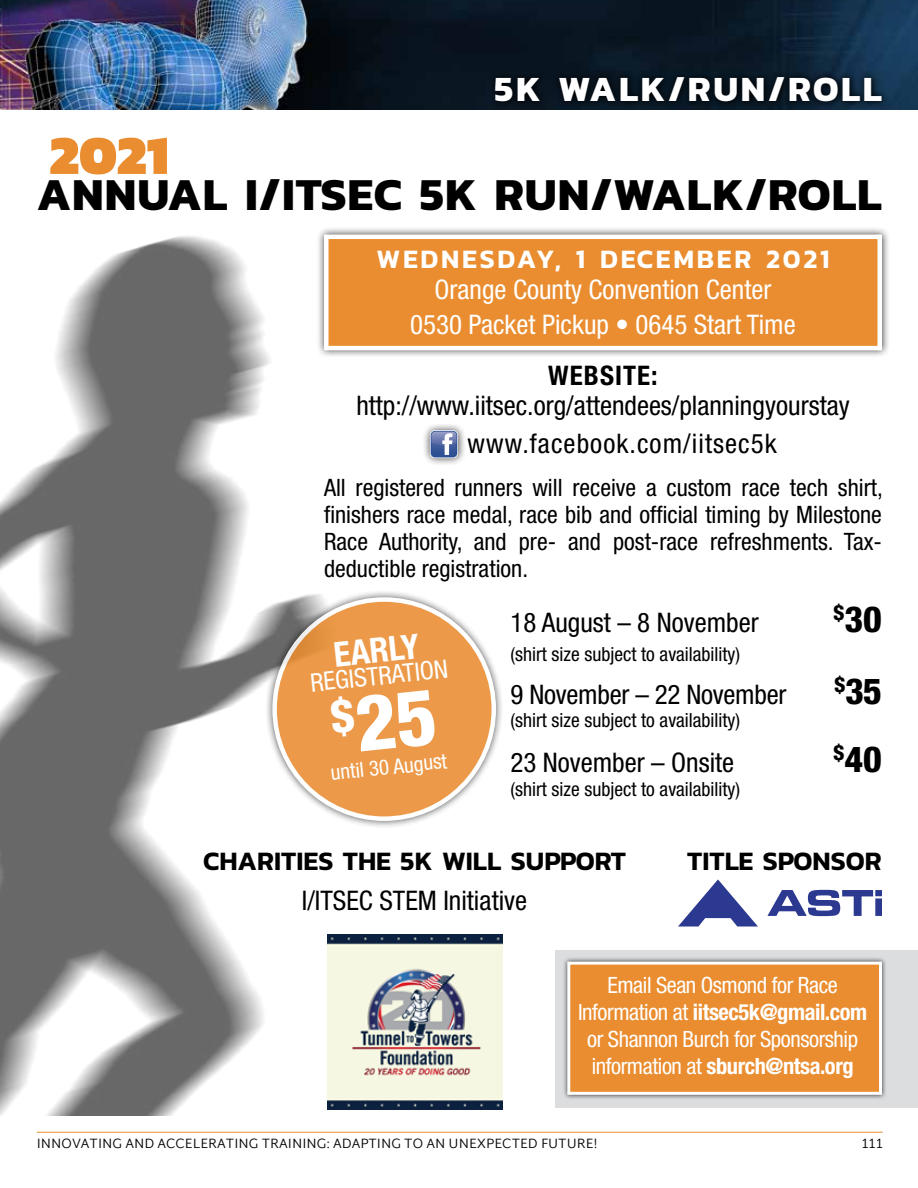
<style>
.page{position:relative;width:918px;height:1188px;background:#fff}
.page>*{position:absolute;margin:0;border:0;box-sizing:border-box;transform-origin:0 0}
.t1{font:900 55.5px "Kanit";color:#ea8d30}
.t2{font:700 46.5px "Kanit";letter-spacing:.02em;color:#000}
.t3{font:700 36px "Kanit";letter-spacing:.075em;color:#fff}
.t4{font:800 condensed 36px "Helvetica Neue LT Std";color:#000}
.t5{font:700 condensed 34.5px "Helvetica Neue LT Std";color:#fff}
.t6{font:condensed 27px/37.5px "Helvetica Neue LT Std";color:#000}
.t7{font:condensed 27px/34.5px "Helvetica Neue LT Std";color:#fff;text-align:center}
.t8{font:600 27px "Kanit";color:#000}
.t9{font:600 27px "Kanit";letter-spacing:.1em;color:#fff}
.t10{font:700 condensed 27px "Helvetica Neue LT Std";letter-spacing:.04em;color:#000}
.t11{font:condensed 25.5px "Helvetica Neue LT Std";color:#fff}
.t12{font:condensed 24px/27px "Helvetica Neue LT Std";color:#000;text-align:justify}
.t13{font:condensed 22.5px/27px "Helvetica Neue LT Std";letter-spacing:-.02em;color:#fff;text-align:center}
.t14{font:condensed 21px "Helvetica Neue LT Std";color:#fff}
.t15{font:condensed 19.5px "Helvetica Neue LT Std";color:#000}
.t16{font:300 13.5px "Martel Sans";color:#000}
.s1{font-weight:700}
</style>
<div class="page">
<hr style="left:37px;top:1132px;width:846px;height:1px;background:#ea8d30">
<img style="left:0;top:0;width:918px;height:110px">
<div style="left:555px;top:950px;width:363px;height:158px;background:#dcddde"></div>
<svg style="left:487px;top:69px;width:403px;height:40px;background:#07131e"></svg>
<div style="left:316px;top:226px;width:574px;height:133px;background:#000;opacity:.75"></div>
<div style="left:324px;top:235px;width:558px;height:115px;background:#ea8d30;border:4px solid #fff"></div>
<div style="left:421px;top:422px;width:45px;height:45px;background:#000;opacity:.75"></div>
<svg style="left:430px;top:430px;width:28px;height:28px"></svg>
<svg style="left:431px;top:431px;width:26px;height:26px"></svg>
<svg style="left:431px;top:432px;width:25px;height:25px"></svg>
<img style="left:0;top:226px;width:385px;height:890px">
<div style="left:562px;top:957px;width:325px;height:143px;background:#000;opacity:.75"></div>
<div style="left:567px;top:962px;width:315px;height:133px;background:#ea8d30;border:3px solid #fff"></div>
<div style="left:264px;top:589px;width:240px;height:240px;background:#000;opacity:.75"></div>
<div style="left:275px;top:600px;width:219px;height:219px;background:#ec9a49;border-radius:50%"></div>
<svg style="left:678px;top:879px;width:80px;height:48px"></svg>
<svg style="left:767px;top:890px;width:115px;height:26px"></svg>
<img style="left:327px;top:935px;width:175px;height:175px">
<h1 class="t1" style="left:50px;top:109px;width:121px">2021</h1>
<h3 class="t3" style="left:495px;top:61px;width:389px">5K WALK/RUN/ROLL</h3>
<h2 class="t2" style="left:37px;top:158px;width:847px">ANNUAL I/ITSEC 5K RUN/WALK/ROLL</h2>
<p class="t9" style="left:376px;top:238px;width:455px">WEDNESDAY, 1 DECEMBER 2021</p>
<p class="t7" style="left:410px;top:272px;width:387px">Orange County Convention Center<br>0530 Packet Pickup • 0645 Start Time</p>
<p class="t10" style="left:548px;top:359px;width:111px">WEBSITE:</p>
<p class="t6" style="left:468px;top:387px;width:384px;text-indent:-111px">http://www.iitsec.org/attendees/planningyourstay www.facebook.com/iitsec5k</p>
<p class="t12" style="left:324px;top:474px;width:560px">All registered runners will receive a custom race tech shirt, finishers race medal, race bib and official timing by Milestone Race Authority, and pre- and post-race refreshments. Tax&shy;deductible registration.</p>
<h3 class="t5" style="left:332px;top:634px;width:87px;rotate:-6deg">EARLY</h3>
<p class="t11" style="left:309px;top:668px;width:140px;rotate:-6deg">REGISTRATION</p>
<p class="t14" style="left:330px;top:761px;width:118px;rotate:-6deg">until 30 August</p>
<p class="t6" style="left:510px;top:604px;width:250px">18 August – 8 November</p>
<h3 class="t4" style="left:834px;top:597px;width:50px"><sup>$</sup>30</h3>
<p class="t15" style="left:510px;top:642px;width:231px">(shirt size subject to availability)</p>
<p class="t6" style="left:510px;top:675px;width:277px">9 November – 22 November</p>
<h3 class="t4" style="left:834px;top:669px;width:49px"><sup>$</sup>35</h3>
<p class="t15" style="left:510px;top:709px;width:231px">(shirt size subject to availability)</p>
<p class="t6" style="left:510px;top:744px;width:225px">23 November – Onsite</p>
<h3 class="t4" style="left:834px;top:737px;width:50px"><sup>$</sup>40</h3>
<p class="t15" style="left:510px;top:777px;width:231px">(shirt size subject to availability)</p>
<p class="t8" style="left:203px;top:840px;width:425px">CHARITIES THE 5K WILL SUPPORT</p>
<p class="t6" style="left:302px;top:882px;width:227px">I/ITSEC STEM Initiative</p>
<p class="t8" style="left:687px;top:840px;width:196px">TITLE SPONSOR</p>
<p class="t13" style="left:578px;top:971px;width:291px">Email Sean Osmond for Race<br>Information at <span class="s1">iitsec5k@gmail.com </span>or Shannon Burch for Sponsorship information at <span class="s1">sburch@ntsa.org</span></p>
<p class="t16" style="left:37px;top:1134px;width:562px">INNOVATING AND ACCELERATING TRAINING: ADAPTING TO AN UNEXPECTED FUTURE!</p>
<p class="t16" style="left:862px;top:1134px;width:23px">111</p>
</div>
